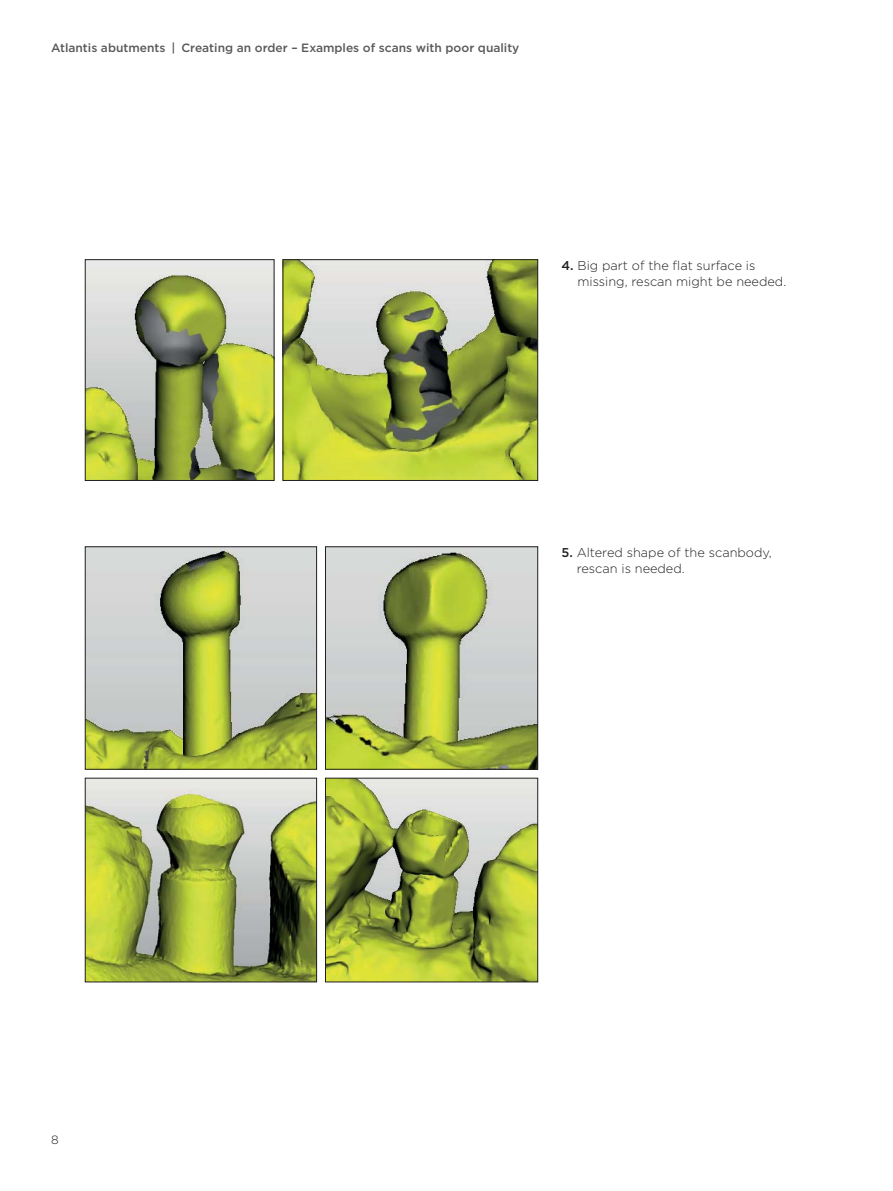
<style>
.page{position:relative;width:893px;height:1191px;background:#fff}
.page>*{position:absolute;margin:0;border:0;box-sizing:border-box;transform-origin:0 0}
.t1{font:300 12.75px/16.5px "Gotham";color:#231f20}
.t2{font:500 12px "Gotham";color:#58595b}
.t3{font:300 12px "Gotham";color:#231f20}
.s1{font-weight:500}
</style>
<div class="page">
<img style="left:87px;top:261px;width:185px;height:217px">
<div style="left:85px;top:259px;width:189px;height:221px;border:1px solid #231f20"></div>
<img style="left:87px;top:548px;width:228px;height:219px">
<div style="left:85px;top:546px;width:232px;height:223px;border:1px solid #231f20"></div>
<img style="left:87px;top:780px;width:228px;height:200px">
<div style="left:85px;top:778px;width:232px;height:204px;border:1px solid #231f20"></div>
<img style="left:285px;top:261px;width:251px;height:217px">
<div style="left:283px;top:259px;width:255px;height:221px;border:1px solid #231f20"></div>
<img style="left:327px;top:548px;width:209px;height:219px">
<div style="left:325px;top:546px;width:213px;height:223px;border:1px solid #231f20"></div>
<img style="left:327px;top:780px;width:209px;height:200px">
<div style="left:325px;top:778px;width:213px;height:204px;border:1px solid #231f20"></div>
<p class="t2" style="left:51px;top:43px;width:470px">Atlantis abutments | Creating an order – Examples of scans with poor quality</p>
<p class="t1" style="left:577px;top:258px;width:210px;text-indent:-16px"><span class="s1">4.</span> Big part of the flat surface is missing, rescan might be needed.</p>
<p class="t1" style="left:577px;top:545px;width:197px;text-indent:-15px"><span class="s1">5.</span> Altered shape of the scanbody, rescan is needed.</p>
<p class="t3" style="left:51px;top:1134px;width:9px">8</p>
</div>
